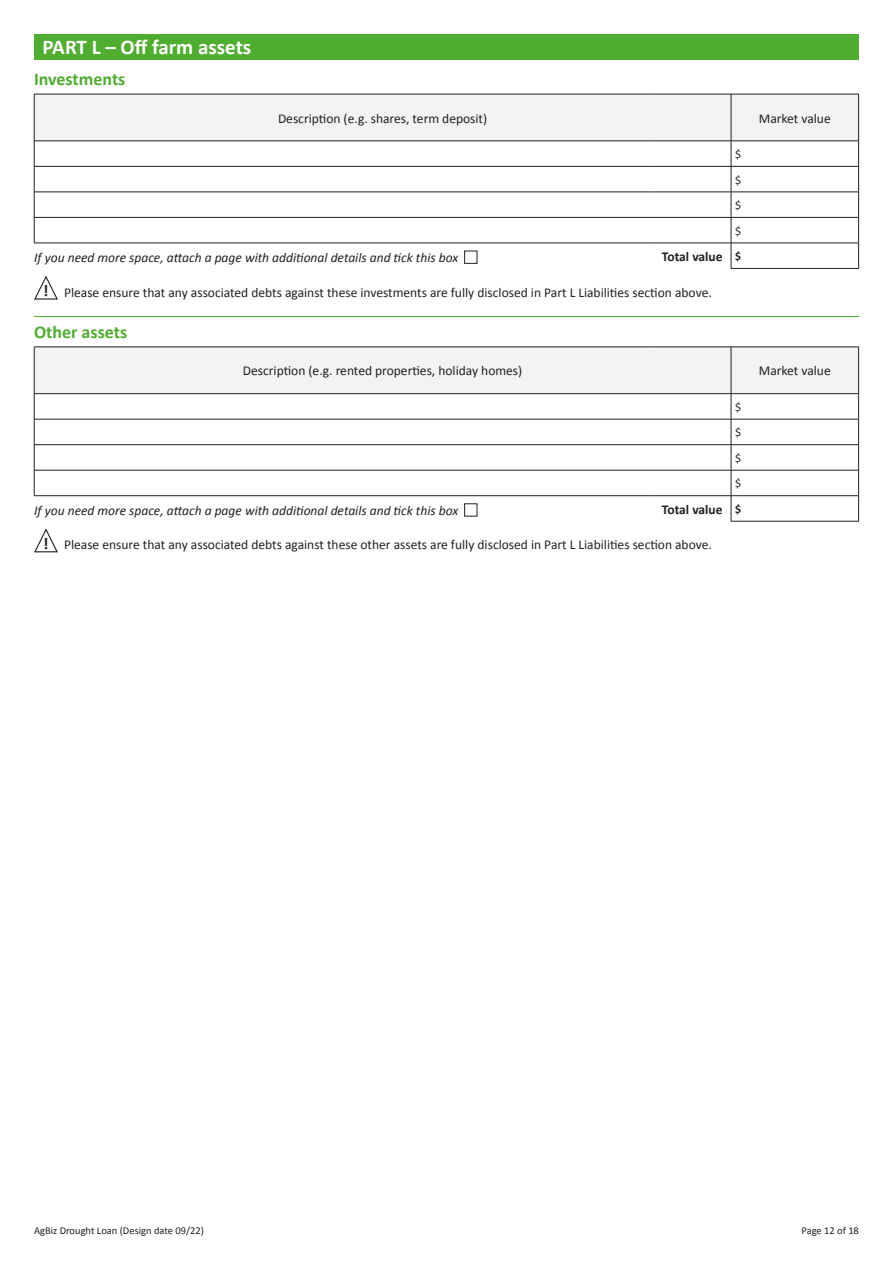
<style>
.page{position:relative;width:893px;height:1263px;background:#fff}
.page>*{position:absolute;margin:0;border:0;box-sizing:border-box;transform-origin:0 0}
.t1{font:700 21px "Calibri";color:#fff}
.t2{font:700 18px "Calibri";color:#4fad2f}
.t3{font:13.5px "Calibri";color:#231f20}
.t4{font:italic 13.5px "Calibri";color:#231f20}
.t5{font:700 13.5px "Calibri";color:#231f20}
.t6{font:12px/25.5px "Calibri";color:#231f20;text-align:justify}
.t7{font:10.5px "Calibri";color:#231f20}
.s1{font-size:12px}
.s2{font-weight:700;font-size:16.5px}
</style>
<div class="page">
<hr style="left:34px;top:316px;width:825px;height:1px;background:#4fad2f">
<div style="left:34px;top:34px;width:825px;height:26px;background:#4fad2f"></div>
<svg style="left:34px;top:95px;width:825px;height:173px"></svg>
<hr style="left:731px;top:268px;width:128px;height:1px;background:#231f20">
<hr style="left:34px;top:94px;width:617px;height:1px;background:#231f20">
<hr style="left:651px;top:94px;width:80px;height:1px;background:#231f20">
<hr style="left:731px;top:94px;width:128px;height:1px;background:#231f20">
<div style="left:465px;top:251px;width:12px;height:12px;background:#fff"></div>
<div style="left:464px;top:251px;width:13px;height:13px;border:1px solid #231f20"></div>
<svg style="left:34px;top:275px;width:24px;height:25px"></svg>
<svg style="left:34px;top:348px;width:825px;height:173px"></svg>
<hr style="left:731px;top:521px;width:128px;height:1px;background:#231f20">
<hr style="left:34px;top:347px;width:617px;height:1px;background:#231f20">
<hr style="left:651px;top:347px;width:80px;height:1px;background:#231f20">
<hr style="left:731px;top:347px;width:128px;height:1px;background:#231f20">
<div style="left:465px;top:504px;width:12px;height:12px;background:#fff"></div>
<div style="left:464px;top:504px;width:13px;height:12px;border:1px solid #231f20"></div>
<svg style="left:34px;top:528px;width:24px;height:25px"></svg>
<h1 class="t1" style="left:43px;top:34px;width:210px">PART L – Off farm assets</h1>
<h2 class="t2" style="left:34px;top:68px;width:93px">Investments</h2>
<p class="t3" style="left:278px;top:110px;width:211px">Description (e.g. shares, term deposit)</p>
<p class="t3" style="left:759px;top:110px;width:73px">Market value</p>
<p class="t6" style="left:735px;top:141px;width:8px">$ $ $ $</p>
<p class="t4" style="left:34px;top:248px;width:426px">If you need more space, attach a page with additional details and tick this box</p>
<p class="t5" style="left:662px;top:248px;width:81px">Total value <span class="s1">$</span></p>
<p class="t3" style="left:43px;top:284px;width:670px"><span class="s2">!</span> Please ensure that any associated debts against these investments are fully disclosed in Part L Liabilities section above.</p>
<h2 class="t2" style="left:34px;top:321px;width:95px">Other assets</h2>
<p class="t3" style="left:243px;top:362px;width:281px">Description (e.g. rented properties, holiday homes)</p>
<p class="t3" style="left:759px;top:362px;width:73px">Market value</p>
<p class="t6" style="left:735px;top:394px;width:8px">$ $ $ $</p>
<p class="t4" style="left:34px;top:501px;width:426px">If you need more space, attach a page with additional details and tick this box</p>
<p class="t5" style="left:662px;top:501px;width:81px">Total value <span class="s1">$</span></p>
<p class="t3" style="left:43px;top:536px;width:670px"><span class="s2">!</span> Please ensure that any associated debts against these other assets are fully disclosed in Part L Liabilities section above.</p>
<p class="t7" style="left:34px;top:1223px;width:171px">AgBiz Drought Loan (Design date 09/22)</p>
<p class="t7" style="left:801px;top:1223px;width:59px">Page 12 of 18</p>
</div>
